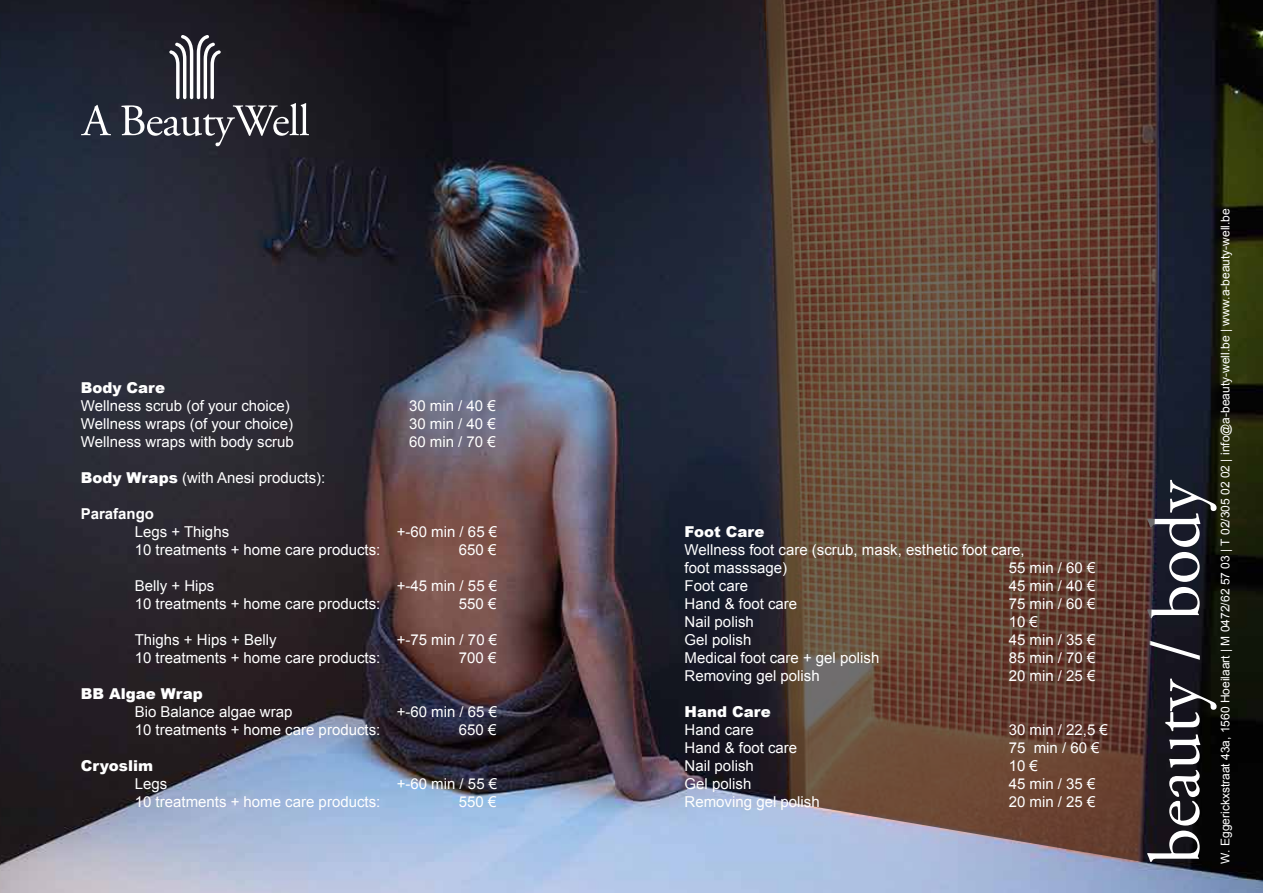
<style>
.page{position:relative;width:1263px;height:893px;background:#fff}
.page>*{position:absolute;margin:0;border:0;box-sizing:border-box;transform-origin:0 0}
.t1{font:72px "Adobe Garamond Pro";color:#fff}
.t2{font:15px/18px "Arial";color:#fff}
.t3{font:900 15px "Arial";color:#fff}
.t4{font:700 15px "Arial";color:#fff}
.t5{font:12px "Arial";color:#fff}
.s1{font-weight:900}
</style>
<div class="page">
<img style="left:0;top:0;width:1263px;height:893px">
<svg style="left:81px;top:105px;width:30px;height:30px"></svg>
<svg style="left:121px;top:35px;width:188px;height:111px;background:#3e3e46"></svg>
<svg style="left:766px;top:0;width:393px;height:862px;background:#64483b"></svg>
<p class="t3" style="left:81px;top:380px;width:86px">Body Care</p>
<p class="t2" style="left:81px;top:397px;width:210px">Wellness scrub (of your choice)</p>
<p class="t2" style="left:409px;top:397px;width:88px">30 min / 40 €</p>
<p class="t2" style="left:81px;top:415px;width:214px">Wellness wraps (of your choice)</p>
<p class="t2" style="left:409px;top:415px;width:88px">30 min / 40 €</p>
<p class="t2" style="left:81px;top:433px;width:215px">Wellness wraps with body scrub</p>
<p class="t2" style="left:409px;top:433px;width:88px">60 min / 70 €</p>
<p class="t2" style="left:81px;top:469px;width:246px"><span class="s1">Body Wraps</span> (with Anesi products):</p>
<p class="t4" style="left:81px;top:504px;width:75px">Parafango</p>
<p class="t2" style="left:135px;top:523px;width:96px">Legs + Thighs</p>
<p class="t2" style="left:397px;top:523px;width:102px">+-60 min / 65 €</p>
<p class="t2" style="left:135px;top:541px;width:247px">10 treatments + home care products:</p>
<p class="t2" style="left:459px;top:541px;width:39px">650 €</p>
<p class="t2" style="left:135px;top:577px;width:81px">Belly + Hips</p>
<p class="t2" style="left:397px;top:577px;width:102px">+-45 min / 55 €</p>
<p class="t2" style="left:135px;top:595px;width:247px">10 treatments + home care products:</p>
<p class="t2" style="left:459px;top:595px;width:39px">550 €</p>
<p class="t2" style="left:135px;top:631px;width:143px">Thighs + Hips + Belly</p>
<p class="t2" style="left:397px;top:631px;width:102px">+-75 min / 70 €</p>
<p class="t2" style="left:135px;top:649px;width:247px">10 treatments + home care products:</p>
<p class="t2" style="left:459px;top:649px;width:39px">700 €</p>
<p class="t3" style="left:81px;top:686px;width:124px">BB Algae Wrap</p>
<p class="t2" style="left:135px;top:703px;width:159px">Bio Balance algae wrap</p>
<p class="t2" style="left:397px;top:703px;width:102px">+-60 min / 65 €</p>
<p class="t2" style="left:135px;top:721px;width:247px">10 treatments + home care products:</p>
<p class="t2" style="left:459px;top:721px;width:39px">650 €</p>
<p class="t3" style="left:81px;top:758px;width:74px">Cryoslim</p>
<p class="t2" style="left:135px;top:775px;width:34px">Legs</p>
<p class="t2" style="left:397px;top:775px;width:102px">+-60 min / 55 €</p>
<p class="t2" style="left:135px;top:793px;width:247px">10 treatments + home care products:</p>
<p class="t2" style="left:459px;top:793px;width:39px">550 €</p>
<p class="t3" style="left:685px;top:524px;width:81px">Foot Care</p>
<p class="t2" style="left:685px;top:541px;width:341px">Wellness foot care (scrub, mask, esthetic foot care, foot masssage)</p>
<p class="t2" style="left:1009px;top:559px;width:88px">55 min / 60 €</p>
<p class="t2" style="left:685px;top:577px;width:65px">Foot care</p>
<p class="t2" style="left:1009px;top:577px;width:88px">45 min / 40 €</p>
<p class="t2" style="left:685px;top:595px;width:114px">Hand &amp; foot care</p>
<p class="t2" style="left:1009px;top:595px;width:88px">75 min / 60 €</p>
<p class="t2" style="left:685px;top:613px;width:71px">Nail polish</p>
<p class="t2" style="left:1009px;top:613px;width:31px">10 €</p>
<p class="t2" style="left:685px;top:631px;width:68px">Gel polish</p>
<p class="t2" style="left:1009px;top:631px;width:88px">45 min / 35 €</p>
<p class="t2" style="left:685px;top:649px;width:196px">Medical foot care + gel polish</p>
<p class="t2" style="left:1009px;top:649px;width:88px">85 min / 70 €</p>
<p class="t2" style="left:685px;top:667px;width:137px">Removing gel polish</p>
<p class="t2" style="left:1009px;top:667px;width:88px">20 min / 25 €</p>
<p class="t3" style="left:685px;top:704px;width:88px">Hand Care</p>
<p class="t2" style="left:685px;top:721px;width:71px">Hand care</p>
<p class="t2" style="left:1009px;top:721px;width:101px">30 min / 22,5 €</p>
<p class="t2" style="left:685px;top:739px;width:114px">Hand &amp; foot care</p>
<p class="t2" style="left:1009px;top:739px;width:92px">75 min / 60 €</p>
<p class="t2" style="left:685px;top:757px;width:71px">Nail polish</p>
<p class="t2" style="left:1009px;top:757px;width:31px">10 €</p>
<p class="t2" style="left:685px;top:775px;width:68px">Gel polish</p>
<p class="t2" style="left:1009px;top:775px;width:88px">45 min / 35 €</p>
<p class="t2" style="left:685px;top:793px;width:137px">Removing gel polish</p>
<p class="t2" style="left:1009px;top:793px;width:88px">20 min / 25 €</p>
<p class="t5" style="left:1217px;top:864px;width:657px;rotate:-90deg">W. Eggerickxstraat 43a, 1560 Hoeilaart | M 0472/62 57 03 | T 02/305 02 02 | info@a-beauty-well.be | www.a-beauty-well.be</p>
<h1 class="t1" style="left:1132px;top:864px;width:386px;rotate:-90deg">beauty / body</h1>
</div>
